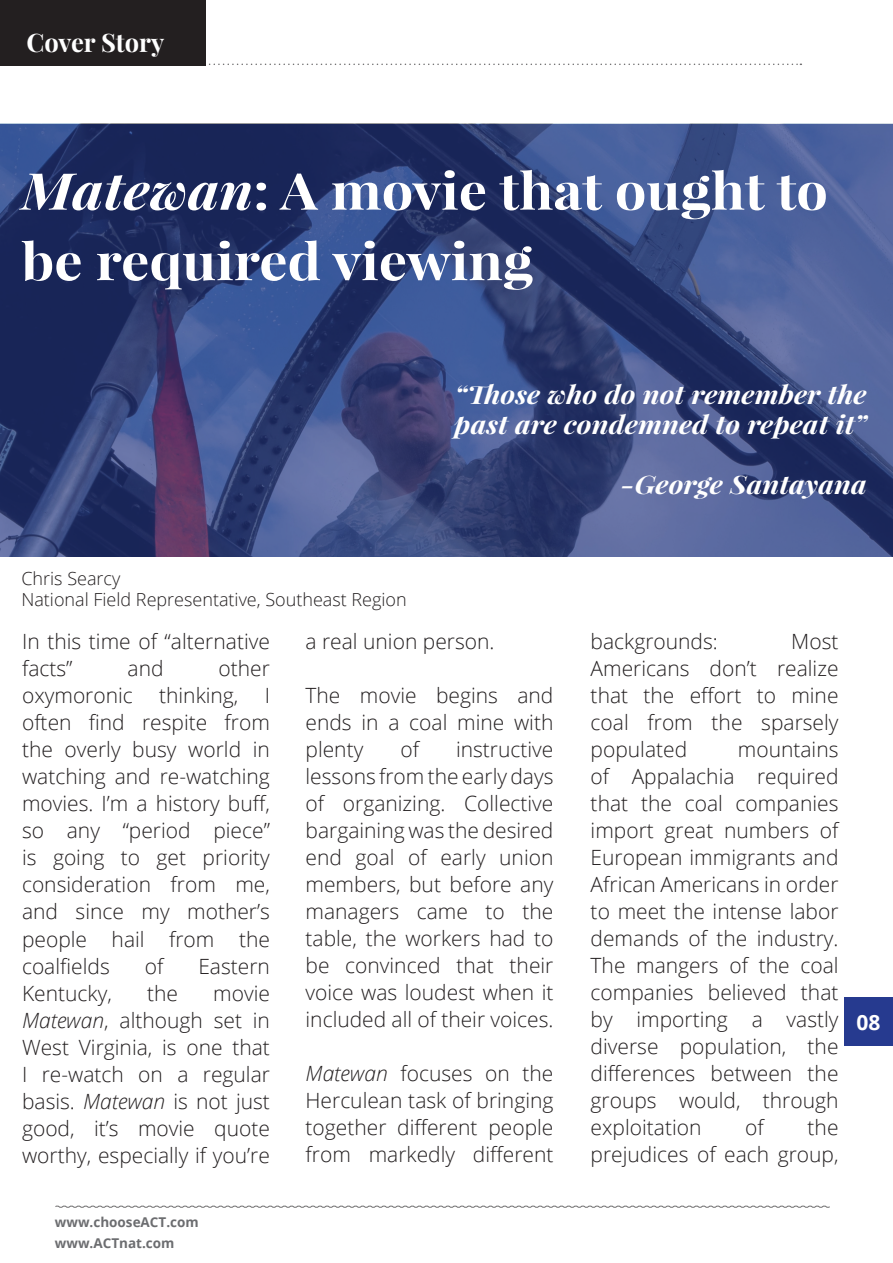
<style>
.page{position:relative;width:893px;height:1263px;background:#fff}
.page>*{position:absolute;margin:0;border:0;box-sizing:border-box;transform-origin:0 0}
.t1{font:700 51px/70.5px "Playfair Display";color:#fff;scale:1.1 1}
.t2{font:italic 700 25.5px/30px "Playfair Display";color:#fff;scale:1.1 1}
.t3{font:700 25.5px "Playfair Display";color:#fff}
.t4{font:300 21px/27px "Open Sans";color:#231f20;text-align:justify}
.t5{font:700 21px "Open Sans";color:#fff}
.t6{font:300 18px/21px "Open Sans";color:#231f20}
.t7{font:700 13.5px/21px "Open Sans";color:#6c6d70}
.s1{font-style:italic}
</style>
<div class="page">
<svg style="left:208px;top:64px;width:593px;height:1px"></svg>
<div style="left:0;top:0;width:206px;height:65px;background:#231f20"></div>
<div style="left:844px;top:997px;width:49px;height:49px;background:#263a8f"></div>
<svg style="left:55px;top:1205px;width:775px;height:3px"></svg>
<img style="left:0;top:124px;width:893px;height:432px">
<p class="t3" style="left:26px;top:26px;width:139px">Cover Story</p>
<h1 class="t1" style="left:21px;top:155px;width:735px"><span class="s1">Matewan</span>: A movie that ought to be required viewing</h1>
<p class="t6" style="left:21px;top:568px;width:387px">Chris Searcy<br>National Field Representative, Southeast Region</p>
<p class="t2" style="left:454px;top:379px;width:377px">“Those who do not remember the past are condemned to repeat it”</p>
<p class="t2" style="left:621px;top:469px;width:225px">-George Santayana</p>
<p class="t4" style="left:22px;top:628px;width:249px">In this time of “alternative facts”</p>
<p class="t4" style="left:22px;top:655px;width:249px;text-indent:196px">other oxymoronic thinking, I often find respite from the overly busy world in watching and re-watching movies. I’m a history buff, so any “period piece” is going to get priority consideration from me, and since my mother’s people hail from the coalfields</p>
<p class="t4" style="left:128px;top:655px;width:38px">and</p>
<p class="t4" style="left:145px;top:952px;width:20px">of</p>
<p class="t4" style="left:198px;top:952px;width:73px">Eastern</p>
<p class="t4" style="left:22px;top:979px;width:91px">Kentucky,</p>
<p class="t4" style="left:147px;top:979px;width:32px">the</p>
<p class="t4" style="left:22px;top:979px;width:249px;text-indent:191px">movie <span class="s1">Matewan</span>, although set in West Virginia, is one that I re-watch on a regular basis. <span class="s1">Matewan</span> is not just good, it’s movie quote worthy, especially if you’re</p>
<p class="t7" style="left:55px;top:1211px;width:145px">www.chooseACT.com www.ACTnat.com</p>
<p class="t4" style="left:306px;top:628px;width:190px">a real union person.</p>
<p class="t4" style="left:306px;top:682px;width:249px">The movie begins and ends in a coal mine with plenty</p>
<p class="t4" style="left:400px;top:736px;width:20px">of</p>
<p class="t4" style="left:306px;top:736px;width:249px;text-indent:150px">instructive lessons from the early days of organizing. Collective bargaining was the desired end goal of early union members, but before any managers came to the table, the workers had to be convinced that their voice was loudest when it included all of their voices.</p>
<p class="t4" style="left:306px;top:1060px;width:249px"><span class="s1">Matewan</span> focuses on the Herculean task of bringing together different people from markedly different</p>
<p class="t4" style="left:591px;top:627px;width:129px">backgrounds:</p>
<p class="t4" style="left:591px;top:627px;width:249px;text-indent:201px">Most Americans don’t realize that the effort to mine coal from the sparsely populated</p>
<p class="t4" style="left:591px;top:735px;width:249px;text-indent:147px">mountains of Appalachia required that the coal companies import great numbers of European immigrants and African Americans in order to meet the intense labor demands of the industry.<br>The mangers of the coal companies believed that by importing a vastly diverse population, the differences between the groups would, through exploitation</p>
<p class="t4" style="left:745px;top:1114px;width:20px">of</p>
<p class="t4" style="left:591px;top:1114px;width:249px;text-align:right">the<br>prejudices of each group,</p>
<p class="t5" style="left:856px;top:1008px;width:25px">028</p>
</div>
